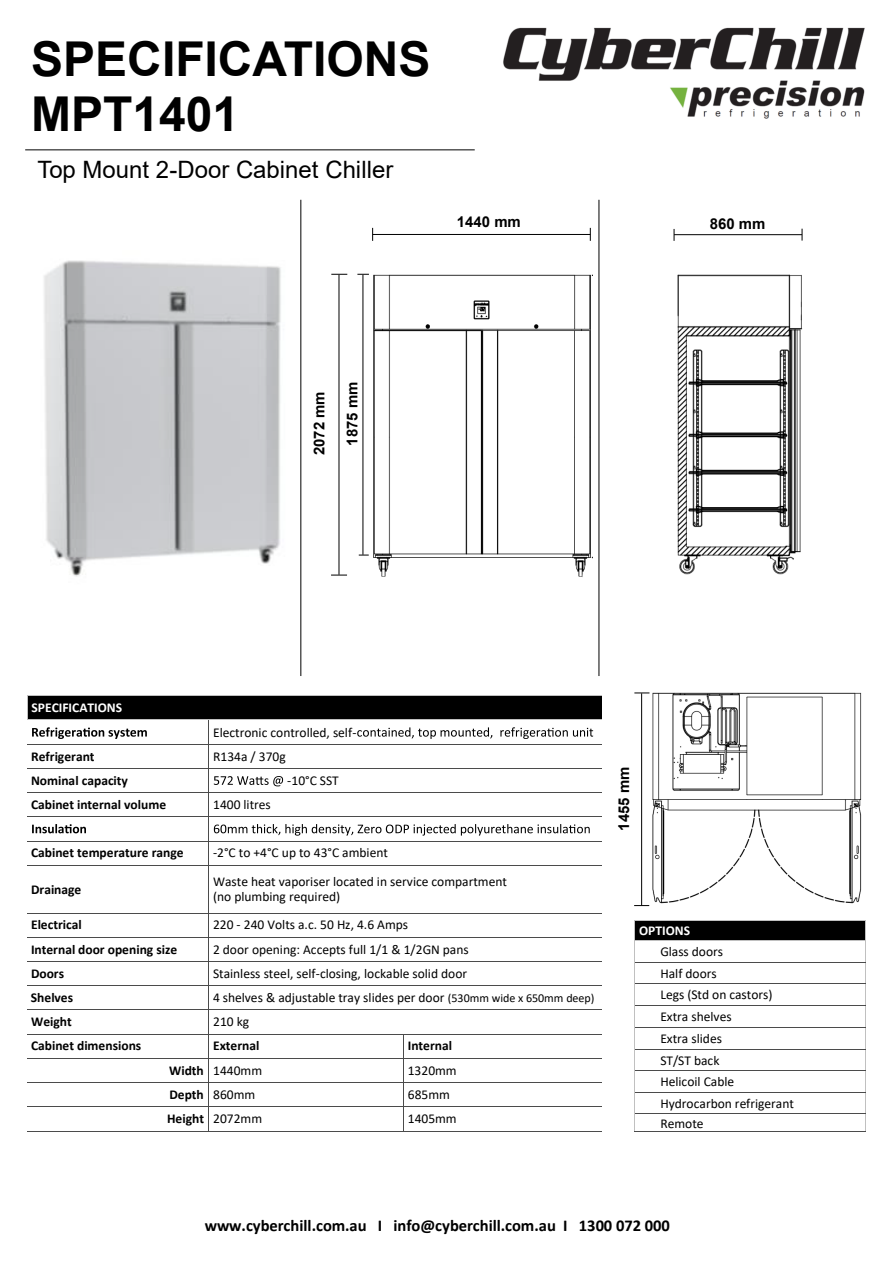
<style>
.page{position:relative;width:893px;height:1263px;background:#fff}
.page>*{position:absolute;margin:0;border:0;box-sizing:border-box;transform-origin:0 0}
.t1{font:700 48px/55.1px "Arial";color:#000}
.t2{font:24px "Arial";color:#000}
.t3{font:700 16.5px "Calibri";letter-spacing:-.005em;color:#000}
.t4{font:700 15px "Arial";color:#000}
.t5{font:13.5px/21.8px "Calibri";color:#000}
.t6{font:700 13.5px "Calibri";color:#000}
.t7{font:700 13.5px "Calibri";color:#fff}
.s1{font-size:12px}
.s2{font-weight:700}
.s3{font-weight:400}
</style>
<div class="page">
<hr style="left:301px;top:200px;width:1px;height:476px;background:#000">
<hr style="left:674px;top:234px;width:128px;height:1px;background:#000">
<svg style="left:802px;top:229px;width:1px;height:12px"></svg>
<svg style="left:674px;top:229px;width:1px;height:12px"></svg>
<img style="left:503px;top:27px;width:362px;height:92px">
<div style="left:27px;top:695px;width:575px;height:25px;background:#000"></div>
<svg style="left:32px;top:727px;width:115px;height:12px"></svg>
<svg style="left:357px;top:727px;width:236px;height:12px"></svg>
<svg style="left:214px;top:776px;width:69px;height:10px"></svg>
<svg style="left:32px;top:824px;width:54px;height:9px"></svg>
<svg style="left:214px;top:824px;width:376px;height:12px"></svg>
<svg style="left:27px;top:696px;width:1px;height:23px"></svg>
<hr style="left:208px;top:720px;width:1px;height:265px;background:#4b4b4b">
<hr style="left:208px;top:986px;width:1px;height:72px;background:#4b4b4b">
<svg style="left:403px;top:1035px;width:1px;height:23px"></svg>
<hr style="left:208px;top:1058px;width:1px;height:48px;background:#4b4b4b">
<hr style="left:403px;top:1058px;width:1px;height:48px;background:#4b4b4b">
<svg style="left:208px;top:1107px;width:1px;height:24px"></svg>
<svg style="left:403px;top:1107px;width:1px;height:24px"></svg>
<hr style="left:27px;top:695px;width:575px;height:1px;background:#c0c0c0">
<hr style="left:27px;top:719px;width:182px;height:1px;background:#c0c0c0">
<hr style="left:209px;top:719px;width:393px;height:1px;background:#c0c0c0">
<hr style="left:27px;top:744px;width:182px;height:1px;background:#4b4b4b">
<hr style="left:209px;top:744px;width:393px;height:1px;background:#4b4b4b">
<hr style="left:27px;top:768px;width:182px;height:1px;background:#4b4b4b">
<hr style="left:209px;top:768px;width:393px;height:1px;background:#4b4b4b">
<hr style="left:27px;top:792px;width:182px;height:1px;background:#4b4b4b">
<hr style="left:209px;top:792px;width:194px;height:1px;background:#4b4b4b">
<hr style="left:403px;top:792px;width:199px;height:1px;background:#4b4b4b">
<hr style="left:27px;top:817px;width:182px;height:1px;background:#4b4b4b">
<hr style="left:209px;top:817px;width:393px;height:1px;background:#4b4b4b">
<hr style="left:27px;top:841px;width:182px;height:1px;background:#4b4b4b">
<hr style="left:209px;top:841px;width:393px;height:1px;background:#4b4b4b">
<hr style="left:27px;top:865px;width:182px;height:1px;background:#4b4b4b">
<hr style="left:209px;top:865px;width:393px;height:1px;background:#4b4b4b">
<hr style="left:27px;top:913px;width:182px;height:1px;background:#4b4b4b">
<hr style="left:209px;top:913px;width:393px;height:1px;background:#4b4b4b">
<hr style="left:27px;top:937px;width:182px;height:1px;background:#4b4b4b">
<hr style="left:209px;top:937px;width:393px;height:1px;background:#4b4b4b">
<hr style="left:27px;top:961px;width:182px;height:1px;background:#4b4b4b">
<hr style="left:209px;top:961px;width:194px;height:1px;background:#4b4b4b">
<hr style="left:403px;top:961px;width:199px;height:1px;background:#4b4b4b">
<hr style="left:27px;top:985px;width:182px;height:1px;background:#4b4b4b">
<hr style="left:209px;top:985px;width:393px;height:1px;background:#4b4b4b">
<hr style="left:27px;top:1009px;width:182px;height:1px;background:#4b4b4b">
<hr style="left:209px;top:1009px;width:393px;height:1px;background:#4b4b4b">
<hr style="left:27px;top:1034px;width:182px;height:1px;background:#4b4b4b">
<hr style="left:209px;top:1034px;width:194px;height:1px;background:#4b4b4b">
<hr style="left:403px;top:1034px;width:199px;height:1px;background:#4b4b4b">
<hr style="left:27px;top:1058px;width:376px;height:1px;background:#4b4b4b">
<hr style="left:403px;top:1058px;width:199px;height:1px;background:#4b4b4b">
<hr style="left:27px;top:1082px;width:376px;height:1px;background:#4b4b4b">
<hr style="left:403px;top:1082px;width:199px;height:1px;background:#4b4b4b">
<hr style="left:27px;top:1106px;width:376px;height:1px;background:#4b4b4b">
<hr style="left:403px;top:1106px;width:199px;height:1px;background:#4b4b4b">
<hr style="left:27px;top:1131px;width:182px;height:1px;background:#4b4b4b">
<hr style="left:209px;top:1131px;width:194px;height:1px;background:#4b4b4b">
<hr style="left:403px;top:1131px;width:199px;height:1px;background:#4b4b4b">
<div style="left:634px;top:921px;width:232px;height:19px;background:#000"></div>
<svg style="left:634px;top:922px;width:1px;height:18px"></svg>
<svg style="left:865px;top:922px;width:1px;height:18px"></svg>
<hr style="left:634px;top:940px;width:1px;height:191px;background:#c0c0c0">
<hr style="left:865px;top:940px;width:1px;height:191px;background:#c0c0c0">
<hr style="left:634px;top:921px;width:232px;height:1px;background:#c0c0c0">
<hr style="left:635px;top:940px;width:230px;height:1px;background:#c0c0c0">
<hr style="left:635px;top:962px;width:230px;height:1px;background:#4b4b4b">
<hr style="left:635px;top:983px;width:230px;height:1px;background:#4b4b4b">
<hr style="left:635px;top:1005px;width:230px;height:1px;background:#4b4b4b">
<hr style="left:635px;top:1027px;width:230px;height:1px;background:#4b4b4b">
<hr style="left:635px;top:1049px;width:230px;height:1px;background:#4b4b4b">
<hr style="left:635px;top:1070px;width:230px;height:1px;background:#4b4b4b">
<hr style="left:635px;top:1092px;width:230px;height:1px;background:#4b4b4b">
<hr style="left:635px;top:1114px;width:230px;height:1px;background:#4b4b4b">
<hr style="left:634px;top:1131px;width:232px;height:1px;background:#4b4b4b">
<hr style="left:25px;top:150px;width:450px;height:1px;background:#000">
<hr style="left:363px;top:275px;width:1px;height:280px;background:#000">
<svg style="left:357px;top:274px;width:12px;height:1px"></svg>
<hr style="left:599px;top:200px;width:1px;height:476px;background:#000">
<hr style="left:373px;top:234px;width:217px;height:1px;background:#000">
<svg style="left:590px;top:228px;width:1px;height:13px"></svg>
<svg style="left:372px;top:228px;width:1px;height:13px"></svg>
<hr style="left:339px;top:275px;width:1px;height:300px;background:#000">
<svg style="left:331px;top:274px;width:16px;height:1px"></svg>
<svg style="left:331px;top:575px;width:16px;height:1px"></svg>
<hr style="left:641px;top:693px;width:1px;height:212px;background:#000">
<svg style="left:634px;top:693px;width:15px;height:1px"></svg>
<svg style="left:634px;top:905px;width:15px;height:1px"></svg>
<img style="left:373px;top:274px;width:220px;height:303px">
<img style="left:677px;top:274px;width:125px;height:301px">
<img style="left:652px;top:693px;width:210px;height:211px">
<img style="left:44px;top:260px;width:237px;height:317px">
<h1 class="t1" style="left:31px;top:32px;width:401px">SPECIFICATIONS<br>MPT1401</h1>
<h2 class="t2" style="left:37px;top:153px;width:357px">Top Mount 2-Door Cabinet Chiller</h2>
<p class="t4" style="left:309px;top:455px;width:65px;rotate:-90deg">2072 mm</p>
<p class="t4" style="left:342px;top:446px;width:65px;rotate:-90deg">1875 mm</p>
<p class="t4" style="left:457px;top:211px;width:65px">1440 mm</p>
<p class="t4" style="left:710px;top:214px;width:57px">860 mm</p>
<p class="t7" style="left:32px;top:698px;width:92px">SPECIFICATIONS</p>
<p class="t5" style="left:213px;top:721px;width:145px">Electronic controlled, self-</p>
<p class="t6" style="left:31px;top:747px;width:65px">Refrigerant</p>
<p class="t5" style="left:213px;top:745px;width:74px">R134a / 370g</p>
<p class="t6" style="left:31px;top:771px;width:98px">Nominal capacity</p>
<p class="t5" style="left:287px;top:769px;width:53px">-10°C SST</p>
<p class="t6" style="left:31px;top:795px;width:137px">Cabinet internal volume</p>
<p class="t5" style="left:213px;top:793px;width:59px">1400 litres</p>
<p class="t6" style="left:31px;top:843px;width:154px">Cabinet temperature range</p>
<p class="t5" style="left:213px;top:842px;width:176px">-2°C to +4°C up to 43°C ambient</p>
<p class="t6" style="left:31px;top:879px;width:52px">Drainage</p>
<p class="t5" style="left:213px;top:874px;width:295px;line-height:14.7px">Waste heat vaporiser located in service compartment (no plumbing required)</p>
<p class="t6" style="left:31px;top:915px;width:52px">Electrical</p>
<p class="t5" style="left:213px;top:914px;width:196px">220 - 240 Volts a.c. 50 Hz, 4.6 Amps</p>
<p class="t6" style="left:31px;top:940px;width:148px">Internal door opening size</p>
<p class="t5" style="left:213px;top:938px;width:257px">2 door opening: Accepts full 1/1 &amp; 1/2GN pans</p>
<p class="t6" style="left:31px;top:964px;width:35px">Doors</p>
<p class="t5" style="left:213px;top:962px;width:256px">Stainless steel, self-closing, lockable solid door</p>
<p class="t6" style="left:31px;top:988px;width:44px">Shelves</p>
<p class="t5" style="left:213px;top:986px;width:383px">4 shelves &amp; adjustable tray slides per door <span class="s1">(530mm wide x 650mm deep)</span></p>
<p class="t6" style="left:31px;top:1012px;width:42px">Weight</p>
<p class="t5" style="left:213px;top:1010px;width:38px">210 kg</p>
<p class="t6" style="left:31px;top:1036px;width:112px">Cabinet dimensions</p>
<p class="t6" style="left:213px;top:1036px;width:48px">External</p>
<p class="t6" style="left:408px;top:1036px;width:46px">Internal</p>
<p class="t5" style="left:169px;top:1059px;width:94px"><span class="s2">Width</span> 1440mm</p>
<p class="t5" style="left:408px;top:1059px;width:50px">1320mm</p>
<p class="t6" style="left:169px;top:1085px;width:87px">Depth <span class="s3">860mm</span></p>
<p class="t5" style="left:408px;top:1083px;width:44px">685mm</p>
<p class="t6" style="left:167px;top:1109px;width:97px">Height <span class="s3">2072mm</span></p>
<p class="t5" style="left:408px;top:1108px;width:50px">1405mm</p>
<p class="t4" style="left:613px;top:830px;width:65px;rotate:-90deg">1455 mm</p>
<p class="t7" style="left:639px;top:921px;width:52px">OPTIONS</p>
<p class="t5" style="left:660px;top:940px;width:135px">Glass doors<br>Half doors<br>Legs (Std on castors)<br>Extra shelves<br>Extra slides<br>ST/ST back<br>Helicoil Cable<br>Hydrocarbon refrigerant</p>
<p class="t5" style="left:660px;top:1112px;width:45px">Remote</p>
<p class="t3" style="left:205px;top:1213px;width:467px">www.cyberchill.com.au I info@cyberchill.com.au I 1300 072 000</p>
</div>
